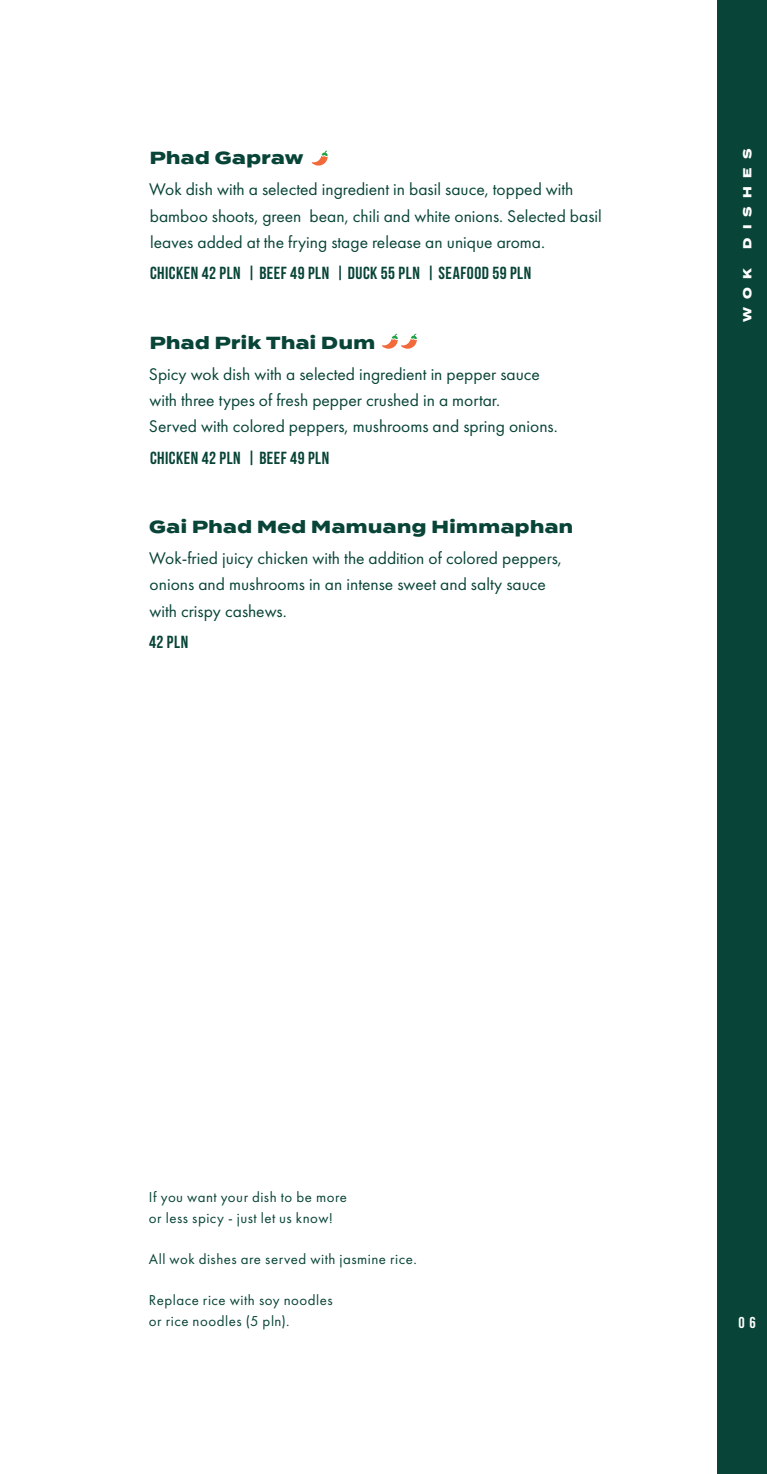
<style>
.page{position:relative;width:767px;height:1474px;background:#fff}
.page>*{position:absolute;margin:0;border:0;box-sizing:border-box;transform-origin:0 0}
.t1{font:17.5px/26.2px "Futura PT";color:#084437}
.t2{font:700 17.5px "Bebas Neue";letter-spacing:.03em;color:#084437}
.t3{font:800 17.5px "Termina";letter-spacing:.025em;color:#084437}
.t4{font:15.75px "Bebas Neue";color:#fff}
.t5{font:14.88px/21px "Futura PT";letter-spacing:.035em;color:#084437}
.t6{font:800 11.72px "Termina";letter-spacing:.7em;color:#fff}
</style>
<div class="page">
<div style="left:717px;top:0;width:49px;height:1473px;background:#084437"></div>
<svg style="left:311px;top:151px;width:16px;height:15px"></svg>
<svg style="left:382px;top:334px;width:34px;height:15px"></svg>
<p class="t3" style="left:150px;top:145px;width:155px">Phad Gapraw</p>
<p class="t1" style="left:149px;top:176px;width:454px">Wok dish with a selected ingredient in basil sauce, topped with bamboo shoots, green bean, chili and white onions. Selected basil leaves added at the frying stage release an unique aroma.</p>
<p class="t2" style="left:150px;top:263px;width:382px">CHICKEN 42 PLN | BEEF 49 PLN | DUCK 55 PLN | SEAFOOD 59 PLN</p>
<p class="t3" style="left:150px;top:329px;width:227px">Phad Prik Thai Dum</p>
<p class="t1" style="left:149px;top:361px;width:410px">Spicy wok dish with a selected ingredient in pepper sauce with three types of fresh pepper crushed in a mortar.<br>Served with colored peppers, mushrooms and spring onions.</p>
<p class="t2" style="left:150px;top:448px;width:181px">CHICKEN 42 PLN | BEEF 49 PLN</p>
<p class="t3" style="left:149px;top:514px;width:425px">Gai Phad Med Mamuang Himmaphan</p>
<p class="t1" style="left:149px;top:545px;width:414px">Wok-fried juicy chicken with the addition of colored peppers, onions and mushrooms in an intense sweet and salty sauce with crispy cashews.</p>
<p class="t2" style="left:149px;top:632px;width:41px">42 PLN</p>
<p class="t6" style="left:738px;top:249px;width:101px;rotate:-90deg">DISHES</p>
<p class="t6" style="left:738px;top:322px;width:55px;rotate:-90deg">WOK</p>
<p class="t5" style="left:149px;top:1186px;width:199px">If you want your dish to be more or less spicy - just let us know!</p>
<p class="t5" style="left:149px;top:1248px;width:269px">All wok dishes are served with jasmine rice.</p>
<p class="t5" style="left:149px;top:1289px;width:185px">Replace rice with soy noodles or rice noodles (5 pln).</p>
<p class="t4" style="left:738px;top:1313px;width:19px">0 6</p>
</div>
